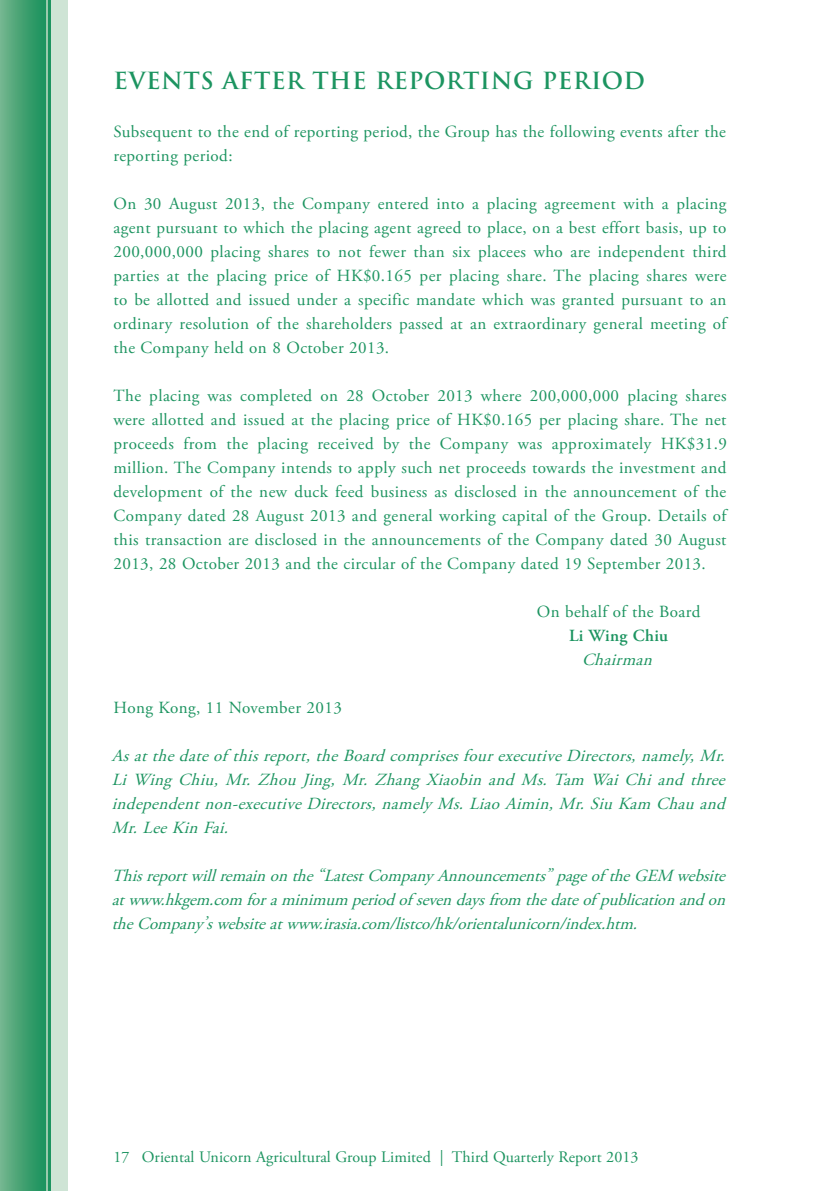
<style>
.page{position:relative;width:840px;height:1191px;background:#fff}
.page>*{position:absolute;margin:0;border:0;box-sizing:border-box;transform-origin:0 0}
.Heading_1{font:700 23px "Trajan Pro";letter-spacing:.025em;color:#1c9460}
.Body_Text{font:17px/24px "Adobe Garamond Pro";letter-spacing:.025em;color:#1c9460;text-align:justify}
.Body_Text-2{font:italic 17px/24px "Adobe Garamond Pro";color:#1c9460;text-align:justify}
.Body_Text-3{font:600 17px "Adobe Garamond Pro";letter-spacing:.025em;color:#1c9460}
.t1{font:16px "Adobe Garamond Pro";letter-spacing:.005em;color:#1c9460}
</style>
<div class="page">
<div style="left:0;top:0;width:68px;height:1191px;background:#cee4d5"></div>
<div style="left:0;top:0;width:51px;height:1191px;background:#1c9460"></div>
<div style="left:0;top:0;width:48px;height:1191px;background:linear-gradient(to bottom,#9acaad,#9acaad)"></div>
<div style="left:0;top:0;width:45px;height:1191px;background:linear-gradient(to right,#73b58c,#17905a)"></div>
<p class="Heading_1" style="left:113px;top:66px;width:532px">EVENTS AFTER THE REPORTING PERIOD</p>
<p class="Body_Text" style="left:113px;top:120px;width:613px">Subsequent to the end of reporting period, the Group has the following events after the reporting period:</p>
<p class="Body_Text" style="left:113px;top:192px;width:614px">On 30 August 2013, the Company entered into a placing agreement with a placing agent pursuant to which the placing agent agreed to place, on a best effort basis, up to 200,000,000 placing shares to not fewer than six placees who are independent third parties at the placing price of HK$0.165 per placing share. The placing shares were to be allotted and issued under a specific mandate which was granted pursuant to an ordinary resolution of the shareholders passed at an extraordinary general meeting of the Company held on 8 October 2013.</p>
<p class="Body_Text" style="left:113px;top:384px;width:614px">The placing was completed on 28 October 2013 where 200,000,000 placing shares were allotted and issued at the placing price of HK$0.165 per placing share. The net proceeds from the placing received by the Company was approximately HK$31.9 million. The Company intends to apply such net proceeds towards the investment and development of the new duck feed business as disclosed in the announcement of the Company dated 28 August 2013 and general working capital of the Group. Details of this transaction are disclosed in the announcements of the Company dated 30 August 2013, 28 October 2013 and the circular of the Company dated 19 September 2013.</p>
<p class="Body_Text" style="left:536px;top:600px;width:165px">On behalf of the Board</p>
<p class="Body_Text-3" style="left:568px;top:625px;width:100px">Li Wing Chiu</p>
<p class="Body_Text-2" style="left:581px;top:648px;width:77px">Chairman</p>
<p class="Body_Text" style="left:113px;top:696px;width:230px">Hong Kong, 11 November 2013</p>
<p class="Body_Text-2" style="left:112px;top:744px;width:620px">As at the date of this report, the Board comprises four executive Directors, namely, Mr.<br>Li Wing Chiu, Mr. Zhou Jing, Mr. Zhang Xiaobin and Ms. Tam Wai Chi and three independent non-executive Directors, namely Ms. Liao Aimin, Mr. Siu Kam Chau and Mr. Lee Kin Fai.</p>
<p class="Body_Text-2" style="left:112px;top:864px;width:620px">This report will remain on the “Latest Company Announcements” page of the GEM website at www.hkgem.com for a minimum period of seven days from the date of publication and on the Company’s website at www.irasia.com/listco/hk/orientalunicorn/index.htm.</p>
<p class="t1" style="left:113px;top:1147px;width:526px">17 Oriental Unicorn Agricultural Group Limited | Third Quarterly Report 2013</p>
</div>
